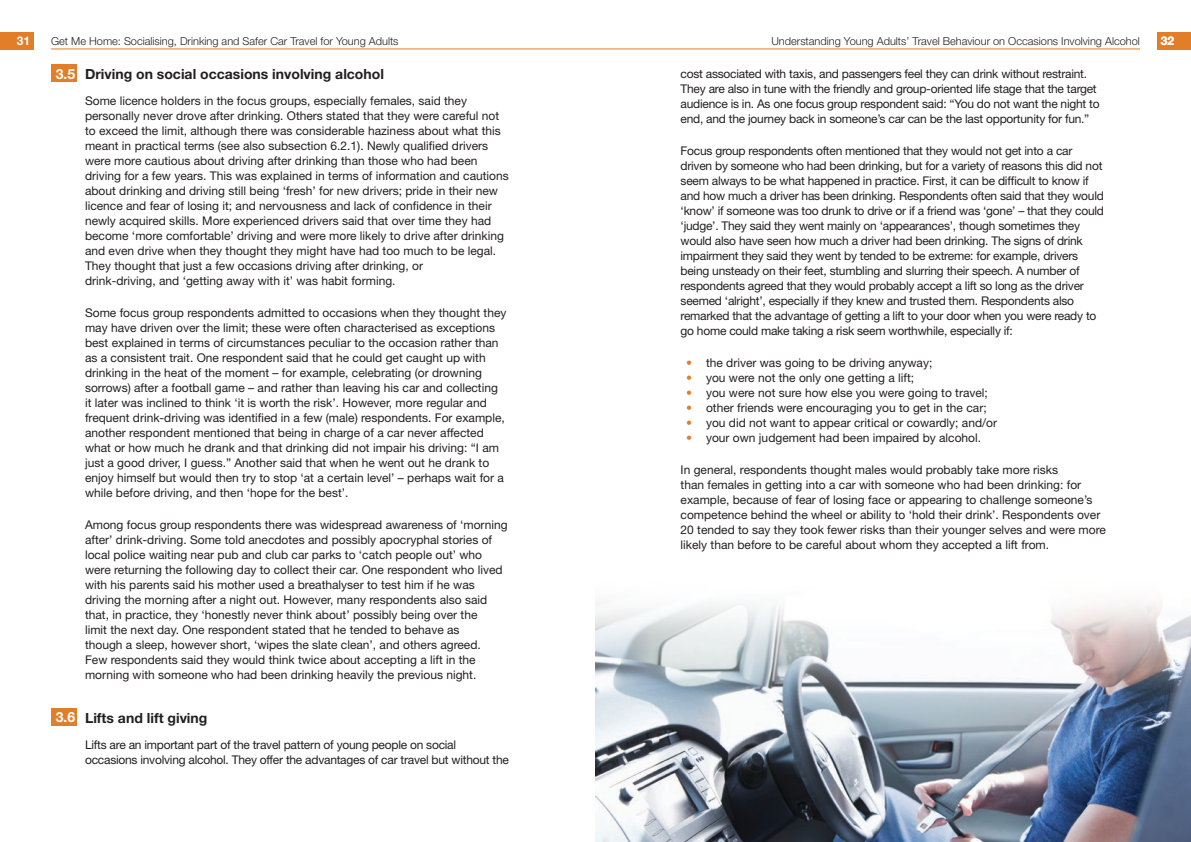
<style>
.page{position:relative;width:1191px;height:842px;background:#fff}
.page>*{position:absolute;margin:0;border:0;box-sizing:border-box;transform-origin:0 0}
.t1{font:700 14px "Helvetica Neue";color:#231f20}
.t2{font:700 14px "Helvetica Neue";color:#fff}
.t3{font:12px/15px "Helvetica Neue";color:#231f20}
.t4{font:12px/15px "Helvetica Neue";letter-spacing:-.02em;color:#231f20}
.t5{font:700 12px "Helvetica Neue";color:#fff}
.t6{font:300 11px "Helvetica Neue";color:#231f20}
.s1{color:#e17e27}
</style>
<div class="page">
<hr style="left:51px;top:49px;width:1089px;height:1px;background:#e17e27">
<div style="left:0;top:32px;width:34px;height:17px;background:#e17e27"></div>
<div style="left:1157px;top:32px;width:34px;height:17px;background:#e17e27"></div>
<div style="left:51px;top:65px;width:26px;height:17px;background:#e17e27"></div>
<div style="left:51px;top:709px;width:26px;height:17px;background:#e17e27"></div>
<img style="left:595px;top:604px;width:596px;height:238px">
<p class="t5" style="left:17px;top:33px;width:15px">31</p>
<p class="t5" style="left:1161px;top:33px;width:15px">32</p>
<p class="t6" style="left:51px;top:34px;width:349px">Get Me Home: Socialising, Drinking and Safer Car Travel for Young Adults</p>
<p class="t6" style="left:771px;top:34px;width:370px">Understanding Young Adults’ Travel Behaviour on Occasions Involving Alcohol</p>
<p class="t1" style="left:85px;top:65px;width:300px">Driving on social occasions involving alcohol</p>
<p class="t3" style="left:85px;top:93px;width:425px">Some licence holders in the focus groups, especially females, said they personally never drove after drinking. Others stated that they were careful not to exceed the limit, although there was considerable haziness about what this meant in practical terms (see also subsection 6.2.1). Newly qualified drivers were more cautious about driving after drinking than those who had been driving for a few years. This was explained in terms of information and cautions about drinking and driving still being ‘fresh’ for new drivers; pride in their new licence and fear of losing it; and nervousness and lack of confidence in their newly acquired skills. More experienced drivers said that over time they had become ‘more comfortable’ driving and were more likely to drive after drinking and even drive when they thought they might have had too much to be legal.<br>They thought that just a few occasions driving after drinking, or<br>drink-driving, and ‘getting away with it’ was habit forming.</p>
<p class="t3" style="left:85px;top:305px;width:423px">Some focus group respondents admitted to occasions when they thought they may have driven over the limit; these were often characterised as exceptions best explained in terms of circumstances peculiar to the occasion rather than as a consistent trait. One respondent said that he could get caught up with drinking in the heat of the moment – for example, celebrating (or drowning sorrows) after a football game – and rather than leaving his car and collecting it later was inclined to think ‘it is worth the risk’. However, more regular and frequent drink-driving was identified in a few (male) respondents. For example, another respondent mentioned that being in charge of a car never affected what or how much he drank and that drinking did not impair his driving: “I am just a good driver, I guess.” Another said that when he went out he drank to enjoy himself but would then try to stop ‘at a certain level’ – perhaps wait for a while before driving, and then ‘hope for the best’.</p>
<p class="t3" style="left:85px;top:517px;width:424px">Among focus group respondents there was widespread awareness of ‘morning after’ drink-driving. Some told anecdotes and possibly apocryphal stories of local police waiting near pub and club car parks to ‘catch people out’ who were returning the following day to collect their car. One respondent who lived with his parents said his mother used a breathalyser to test him if he was driving the morning after a night out. However, many respondents also said that, in practice, they ‘honestly never think about’ possibly being over the<br>limit the next day. One respondent stated that he tended to behave as<br>though a sleep, however short, ‘wipes the slate clean’, and others agreed.<br>Few respondents said they would think twice about accepting a lift in the morning with someone who had been drinking heavily the previous night.</p>
<p class="t1" style="left:85px;top:709px;width:124px">Lifts and lift giving</p>
<p class="t4" style="left:85px;top:737px;width:425px">Lifts are an important part of the travel pattern of young people on social occasions involving alcohol. They offer the advantages of car travel but without the</p>
<p class="t2" style="left:56px;top:65px;width:21px">3.5</p>
<p class="t4" style="left:680px;top:66px;width:420px">cost associated with taxis, and passengers feel they can drink without restraint.<br>They are also in tune with the friendly and group-oriented life stage that the target audience is in. As one focus group respondent said: “You do not want the night to end, and the journey back in someone’s car can be the last opportunity for fun.”</p>
<p class="t4" style="left:680px;top:143px;width:425px">Focus group respondents often mentioned that they would not get into a car driven by someone who had been drinking, but for a variety of reasons this did not seem always to be what happened in practice. First, it can be difficult to know if and how much a driver has been drinking. Respondents often said that they would ‘know’ if someone was too drunk to drive or if a friend was ‘gone’ – that they could ‘judge’. They said they went mainly on ‘appearances’, though sometimes they would also have seen how much a driver had been drinking. The signs of drink impairment they said they went by tended to be extreme: for example, drivers being unsteady on their feet, stumbling and slurring their speech. A number of respondents agreed that they would probably accept a lift so long as the driver seemed ‘alright’, especially if they knew and trusted them. Respondents also remarked that the advantage of getting a lift to your door when you were ready to go home could make taking a risk seem worthwhile, especially if:</p>
<p class="t3" style="left:686px;top:355px;width:248px"><span class="s1">•</span> the driver was going to be driving anyway;</p>
<p class="t3" style="left:686px;top:370px;width:229px"><span class="s1">•</span> you were not the only one getting a lift;</p>
<p class="t3" style="left:686px;top:385px;width:303px"><span class="s1">•</span> you were not sure how else you were going to travel;</p>
<p class="t3" style="left:686px;top:400px;width:302px"><span class="s1">•</span> other friends were encouraging you to get in the car;</p>
<p class="t3" style="left:686px;top:415px;width:312px"><span class="s1">•</span> you did not want to appear critical or cowardly; and/or</p>
<p class="t3" style="left:686px;top:430px;width:296px"><span class="s1">•</span> your own judgement had been impaired by alcohol.</p>
<p class="t3" style="left:680px;top:462px;width:427px">In general, respondents thought males would probably take more risks<br>than females in getting into a car with someone who had been drinking: for example, because of fear of losing face or appearing to challenge someone’s competence behind the wheel or ability to ‘hold their drink’. Respondents over 20 tended to say they took fewer risks than their younger selves and were more likely than before to be careful about whom they accepted a lift from.</p>
<p class="t2" style="left:56px;top:709px;width:21px">3.6</p>
</div>
